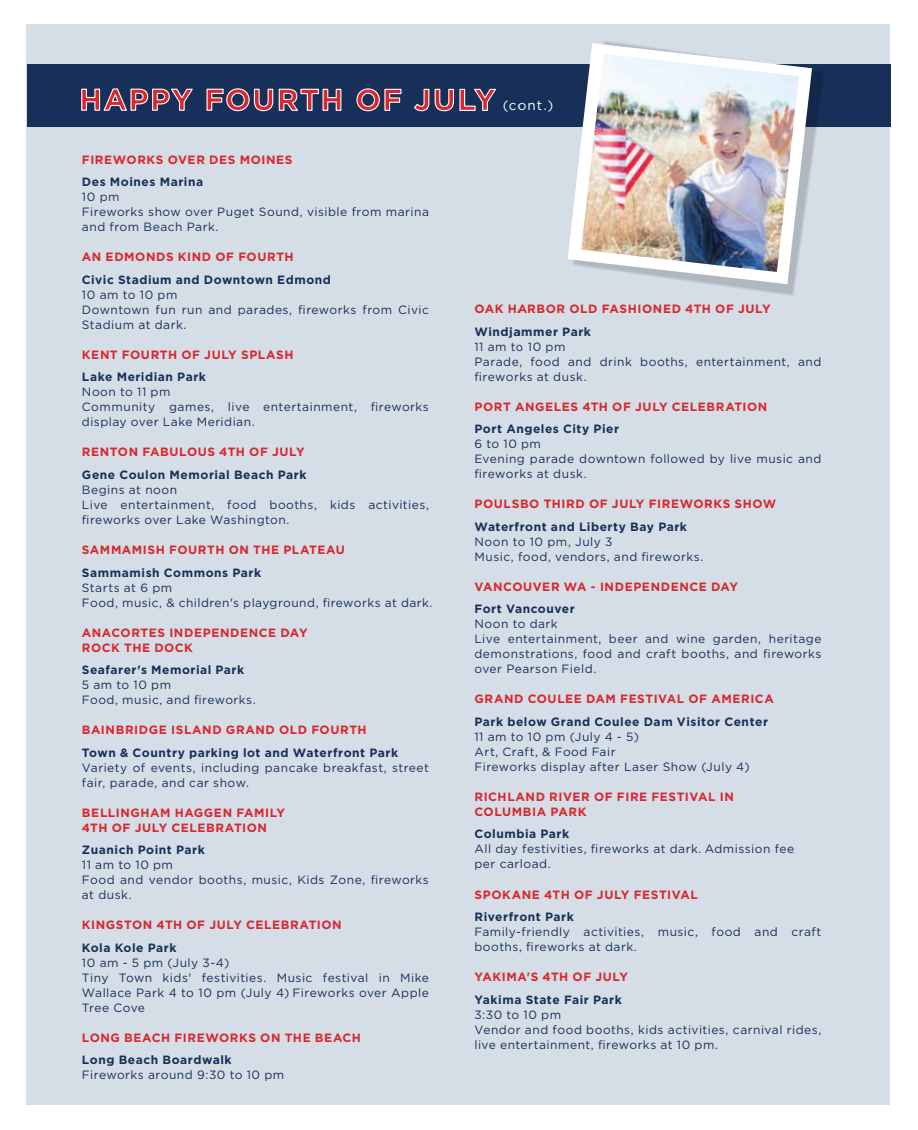
<style>
.page{position:relative;width:918px;height:1130px;background:#fff}
.page>*{position:absolute;margin:0;border:0;box-sizing:border-box;transform-origin:0 0}
.t1{font:700 30px "Gotham";letter-spacing:.05em;color:#d9272d}
.t2{font:13.5px "Gotham";color:#fff}
.t3{font:12px/15px "Gotham";letter-spacing:.04em;color:#17305a}
.t4{font:700 12px/15px "Gotham";letter-spacing:.05em;color:#d9272d}
.t5{font:700 12px "Gotham";letter-spacing:.045em;color:#17305a}
</style>
<div class="page">
<div style="left:26px;top:24px;width:864px;height:1080px;background:#d5dde6"></div>
<div style="left:27px;top:65px;width:864px;height:62px;background:#17305a"></div>
<img style="left:519px;top:41px;width:358px;height:255px">
<svg style="left:568px;top:43px;width:244px;height:241px"></svg>
<img style="left:581px;top:54px;width:218px;height:218px">
<svg style="left:81px;top:88px;width:112px;height:23px"></svg>
<svg style="left:206px;top:88px;width:136px;height:24px"></svg>
<svg style="left:356px;top:88px;width:46px;height:24px"></svg>
<svg style="left:414px;top:88px;width:82px;height:24px"></svg>
<h1 class="t1" style="left:79px;top:80px;width:418px">HAPPY FOURTH OF JULY</h1>
<p class="t2" style="left:503px;top:97px;width:52px">(cont.)</p>
<p class="t4" style="left:82px;top:152px;width:212px">FIREWORKS OVER DES MOINES</p>
<p class="t5" style="left:82px;top:174px;width:123px">Des Moines Marina</p>
<p class="t3" style="left:82px;top:189px;width:349px">10 pm<br>Fireworks show over Puget Sound, visible from marina and from Beach Park.</p>
<p class="t4" style="left:82px;top:249px;width:213px">AN EDMONDS KIND OF FOURTH</p>
<p class="t5" style="left:82px;top:272px;width:251px">Civic Stadium and Downtown Edmond</p>
<p class="t3" style="left:82px;top:287px;width:349px">10 am to 10 pm<br>Downtown fun run and parades, fireworks from Civic<br>Stadium at dark.</p>
<p class="t4" style="left:82px;top:347px;width:213px">KENT FOURTH OF JULY SPLASH</p>
<p class="t5" style="left:82px;top:369px;width:126px">Lake Meridian Park</p>
<p class="t3" style="left:82px;top:384px;width:349px">Noon to 11 pm<br>Community games, live entertainment, fireworks display over Lake Meridian.</p>
<p class="t4" style="left:82px;top:444px;width:224px">RENTON FABULOUS 4TH OF JULY</p>
<p class="t5" style="left:82px;top:467px;width:226px">Gene Coulon Memorial Beach Park</p>
<p class="t3" style="left:82px;top:482px;width:349px">Begins at noon<br>Live entertainment, food booths, kids activities, fireworks over Lake Washington.</p>
<p class="t4" style="left:82px;top:542px;width:264px">SAMMAMISH FOURTH ON THE PLATEAU</p>
<p class="t5" style="left:82px;top:564px;width:181px">Sammamish Commons Park</p>
<p class="t3" style="left:82px;top:579px;width:352px">Starts at 6 pm<br>Food, music, &amp; children's playground, fireworks at dark.</p>
<p class="t4" style="left:82px;top:624px;width:227px">ANACORTES INDEPENDENCE DAY<br>ROCK THE DOCK</p>
<p class="t5" style="left:82px;top:662px;width:164px">Seafarer's Memorial Park</p>
<p class="t3" style="left:82px;top:677px;width:175px">5 am to 10 pm<br>Food, music, and fireworks.</p>
<p class="t4" style="left:82px;top:722px;width:286px">BAINBRIDGE ISLAND GRAND OLD FOURTH</p>
<p class="t5" style="left:82px;top:744px;width:318px">Town &amp; Country parking lot and Waterfront Park</p>
<p class="t3" style="left:82px;top:759px;width:349px">Variety of events, including pancake breakfast, street fair, parade, and car show.</p>
<p class="t4" style="left:82px;top:804px;width:205px">BELLINGHAM HAGGEN FAMILY<br>4TH OF JULY CELEBRATION</p>
<p class="t5" style="left:82px;top:842px;width:124px">Zuanich Point Park</p>
<p class="t3" style="left:82px;top:857px;width:349px">11 am to 10 pm<br>Food and vendor booths, music, Kids Zone, fireworks at dusk.</p>
<p class="t4" style="left:82px;top:917px;width:261px">KINGSTON 4TH OF JULY CELEBRATION</p>
<p class="t5" style="left:82px;top:939px;width:96px">Kola Kole Park</p>
<p class="t3" style="left:82px;top:954px;width:349px">10 am - 5 pm (July 3-4)<br>Tiny Town kids' festivities. Music festival in Mike Wallace Park 4 to 10 pm (July 4) Fireworks over Apple Tree Cove</p>
<p class="t4" style="left:82px;top:1029px;width:281px">LONG BEACH FIREWORKS ON THE BEACH</p>
<p class="t5" style="left:82px;top:1052px;width:151px">Long Beach Boardwalk</p>
<p class="t3" style="left:82px;top:1067px;width:204px">Fireworks around 9:30 to 10 pm</p>
<p class="t4" style="left:474px;top:301px;width:298px">OAK HARBOR OLD FASHIONED 4TH OF JULY</p>
<p class="t5" style="left:474px;top:323px;width:118px">Windjammer Park</p>
<p class="t3" style="left:474px;top:339px;width:349px">11 am to 10 pm<br>Parade, food and drink booths, entertainment, and fireworks at dusk.</p>
<p class="t4" style="left:474px;top:399px;width:294px">PORT ANGELES 4TH OF JULY CELEBRATION</p>
<p class="t5" style="left:474px;top:421px;width:146px">Port Angeles City Pier</p>
<p class="t3" style="left:474px;top:436px;width:349px">6 to 10 pm<br>Evening parade downtown followed by live music and fireworks at dusk.</p>
<p class="t4" style="left:474px;top:496px;width:303px">POULSBO THIRD OF JULY FIREWORKS SHOW</p>
<p class="t5" style="left:474px;top:518px;width:214px">Waterfront and Liberty Bay Park</p>
<p class="t3" style="left:474px;top:534px;width:230px">Noon to 10 pm, July 3<br>Music, food, vendors, and fireworks.</p>
<p class="t4" style="left:474px;top:579px;width:265px">VANCOUVER WA - INDEPENDENCE DAY</p>
<p class="t5" style="left:474px;top:601px;width:102px">Fort Vancouver</p>
<p class="t3" style="left:474px;top:616px;width:349px">Noon to dark<br>Live entertainment, beer and wine garden, heritage demonstrations, food and craft booths, and fireworks over Pearson Field.</p>
<p class="t4" style="left:474px;top:691px;width:301px">GRAND COULEE DAM FESTIVAL OF AMERICA</p>
<p class="t5" style="left:474px;top:713px;width:295px">Park below Grand Coulee Dam Visitor Center</p>
<p class="t3" style="left:474px;top:729px;width:277px">11 am to 10 pm (July 4 - 5)<br>Art, Craft, &amp; Food Fair<br>Fireworks display after Laser Show (July 4)</p>
<p class="t4" style="left:474px;top:789px;width:261px">RICHLAND RIVER OF FIRE FESTIVAL IN<br>COLUMBIA PARK</p>
<p class="t5" style="left:474px;top:826px;width:96px">Columbia Park</p>
<p class="t3" style="left:474px;top:841px;width:321px">All day festivities, fireworks at dark. Admission fee per carload.</p>
<p class="t4" style="left:474px;top:886px;width:225px">SPOKANE 4TH OF JULY FESTIVAL</p>
<p class="t5" style="left:474px;top:908px;width:101px">Riverfront Park</p>
<p class="t3" style="left:474px;top:924px;width:349px">Family-friendly activities, music, food and craft booths, fireworks at dark.</p>
<p class="t4" style="left:474px;top:969px;width:155px">YAKIMA'S 4TH OF JULY</p>
<p class="t5" style="left:474px;top:991px;width:149px">Yakima State Fair Park</p>
<p class="t3" style="left:474px;top:1006px;width:349px">3:30 to 10 pm<br>Vendor and food booths, kids activities, carnival rides, live entertainment, fireworks at 10 pm.</p>
</div>
